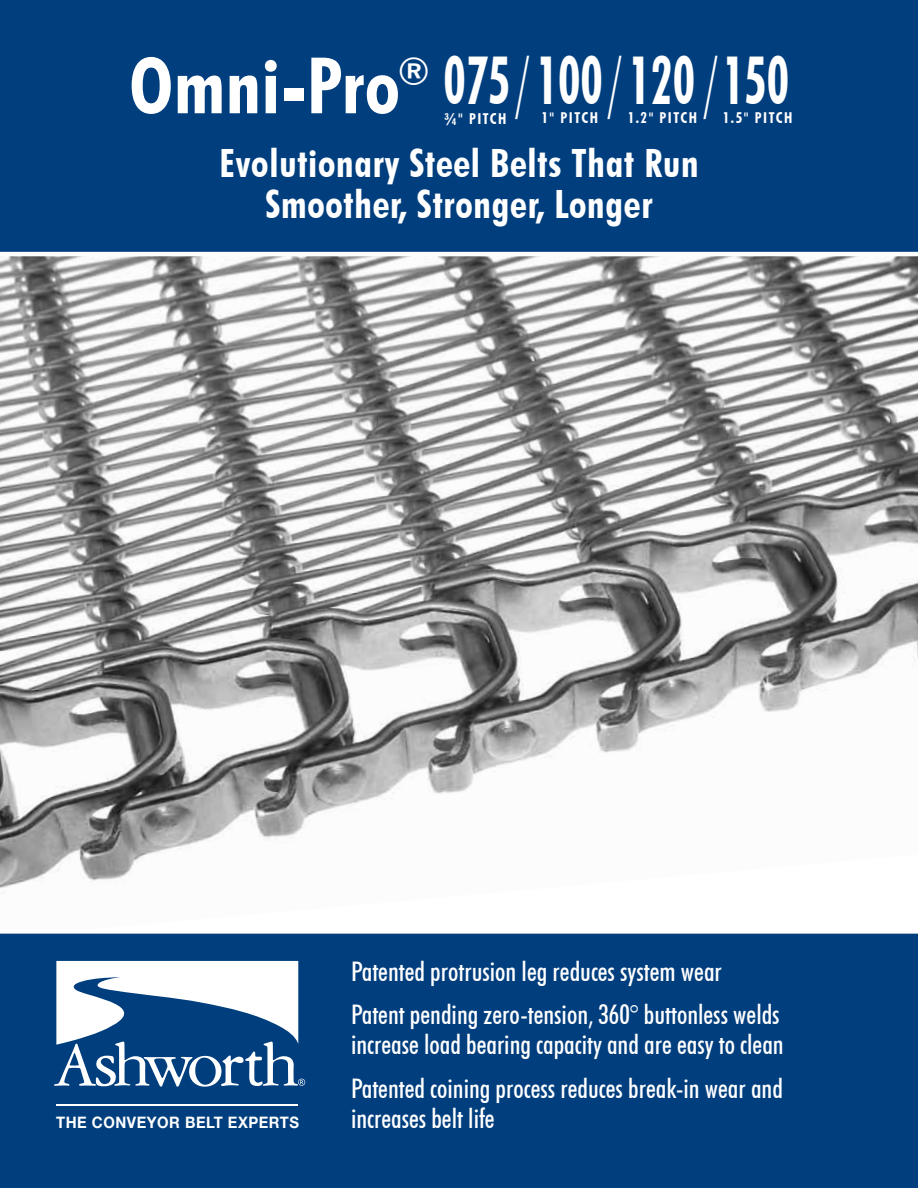
<style>
.page{position:relative;width:918px;height:1188px;background:#003e7e}
.page>*{position:absolute;margin:0;border:0;box-sizing:border-box;transform-origin:0 0}
.t1{font:700 condensed 66px "Futura BT";letter-spacing:.01em;color:#fff;scale:.75 1}
.t2{font:700 condensed 39px/41.2px "Futura BT";letter-spacing:.02em;color:#fff;text-align:center}
.t3{font:500 condensed 27px/43.5px "Futura BT";color:#fff}
.t4{font:700 15.75px "Helvetica Neue";letter-spacing:.035em;color:#fff;scale:.94 1}
.t5{font:700 condensed 15px "Futura BT";letter-spacing:.1em;color:#fff}
.s1{font-size:78px}
.s2{font-weight:300;font-size:78px}
.s3{font-size:16.5px}
</style>
<div class="page">
<img style="left:0;top:256px;width:918px;height:673px">
<hr style="left:0;top:252px;width:918px;height:4px;background:#fff">
<div style="left:0;top:929px;width:918px;height:5px;background:#fff"></div>
<hr style="left:56px;top:1104px;width:242px;height:1px;background:#fff">
<svg style="left:54px;top:961px;width:251px;height:126px"></svg>
<h1 class="t1" style="left:129px;top:41px;width:881px"><span class="s1">Omni-Pro</span><sup>®</sup> 075 <span class="s2">/</span> 100 <span class="s2">/</span> 120 <span class="s2">/</span> 150</h1>
<h2 class="t2" style="left:220px;top:142px;width:480px">Evolutionary Steel Belts That Run<br>Smoother, Stronger, Longer</h2>
<p class="t5" style="left:444px;top:110px;width:64px"><span class="s3">¾</span>" PITCH</p>
<p class="t5" style="left:542px;top:109px;width:58px">1" PITCH</p>
<p class="t5" style="left:628px;top:109px;width:71px">1.2" PITCH</p>
<p class="t5" style="left:723px;top:109px;width:71px">1.5" PITCH</p>
<p class="t3" style="left:351px;top:949px;width:430px">Patented protrusion leg reduces system wear<br>Patent pending zero-tension, 360° buttonless welds</p>
<p class="t3" style="left:351px;top:1022px;width:434px">increase load bearing capacity and are easy to clean<br>Patented coining process reduces break-in wear and</p>
<p class="t4" style="left:56px;top:1112px;width:260px">THE CONVEYOR BELT EXPERTS</p>
<p class="t3" style="left:351px;top:1096px;width:145px">increases belt life</p>
</div>
